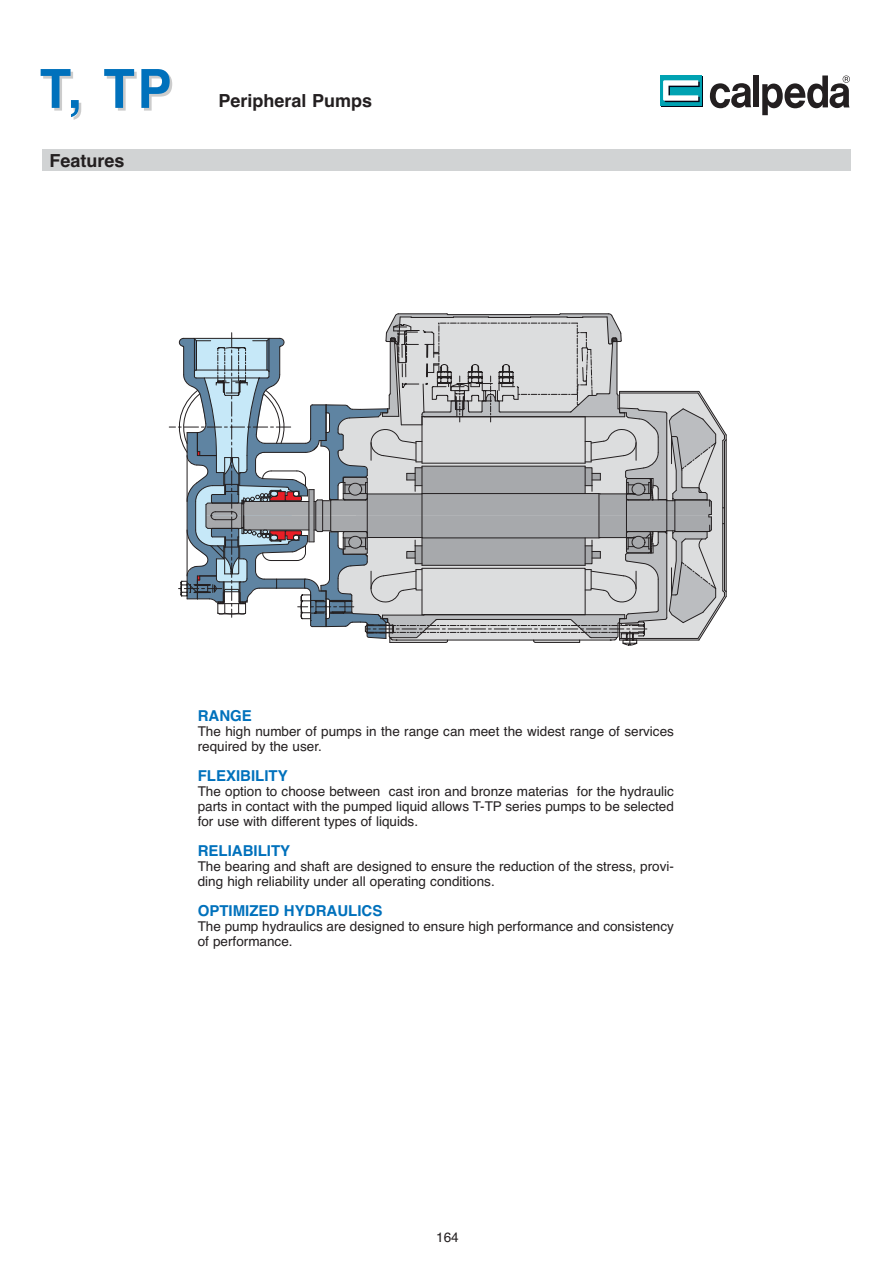
<style>
.page{position:relative;width:893px;height:1263px;background:#fff}
.page>*{position:absolute;margin:0;border:0;box-sizing:border-box;transform-origin:0 0}
.t1{font:700 54px "Helvetica";color:#0071bc;scale:.95 1}
.t2{font:700 18px "Helvetica";color:#231f20}
.t3{font:700 15px "Helvetica";color:#0071bc}
.t4{font:13.5px/15px "Helvetica";color:#231f20}
</style>
<div class="page">
<div style="left:43px;top:149px;width:807px;height:21px;background:#d1d3d4"></div>
<hr style="left:726px;top:435px;width:1px;height:162px;background:#231f20">
<svg style="left:169px;top:313px;width:557px;height:333px"></svg>
<div style="left:753px;top:75px;width:6px;height:32px;background:#231f20"></div>
<svg style="left:710px;top:83px;width:41px;height:25px"></svg>
<svg style="left:661px;top:77px;width:41px;height:30px"></svg>
<div style="left:660px;top:75px;width:41px;height:31px;background:#00a2b2"></div>
<svg style="left:663px;top:80px;width:36px;height:22px"></svg>
<svg style="left:762px;top:76px;width:87px;height:39px"></svg>
<h1 class="t1" style="left:40px;top:69px;width:140px">T, TP</h1>
<h2 class="t2" style="left:50px;top:154px;width:76px">Features</h2>
<h2 class="t2" style="left:218px;top:94px;width:155px">Peripheral Pumps</h2>
<p class="t3" style="left:198px;top:710px;width:56px">RANGE</p>
<p class="t4" style="left:198px;top:725px;width:478px">The high number of pumps in the range can meet the widest range of services required by the user.</p>
<p class="t3" style="left:198px;top:770px;width:92px">FLEXIBILITY</p>
<p class="t4" style="left:198px;top:785px;width:477px;text-align:justify">The option to choose between cast iron and bronze materias for the hydraulic parts in contact with the pumped liquid allows T-TP series pumps to be selected for use with different types of liquids.</p>
<p class="t3" style="left:198px;top:845px;width:94px">RELIABILITY</p>
<p class="t4" style="left:198px;top:860px;width:477px">The bearing and shaft are designed to ensure the reduction of the stress, provi&shy;ding high reliability under all operating conditions.</p>
<p class="t3" style="left:198px;top:905px;width:186px">OPTIMIZED HYDRAULICS</p>
<p class="t4" style="left:198px;top:920px;width:477px">The pump hydraulics are designed to ensure high performance and consistency of performance.</p>
<p class="t4" style="left:436px;top:1231px;width:24px">164</p>
</div>
